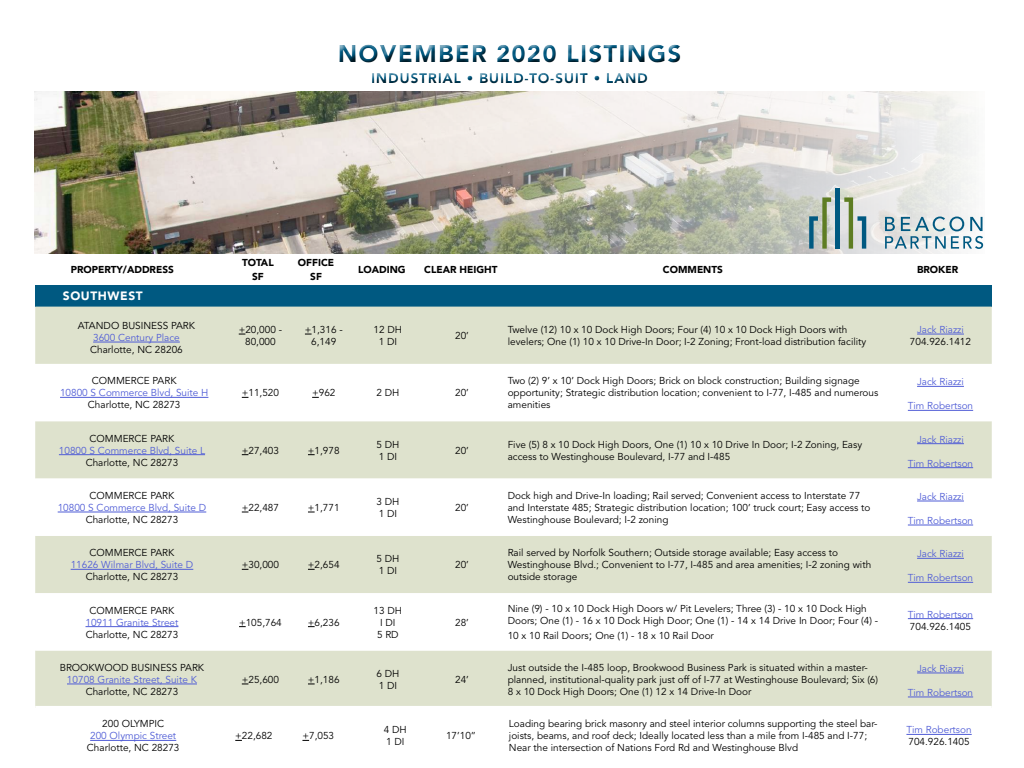
<style>
.page{position:relative;width:1024px;height:768px;background:#fff}
.page>*{position:absolute;margin:0;border:0;box-sizing:border-box;transform-origin:0 0}
.t1{font:900 24px "Avenir LT Std";letter-spacing:.05em;color:#005981}
.t2{font:900 14px "Avenir LT Std";letter-spacing:.05em;color:#005981}
.t3{font:900 12px "Avenir LT Std";letter-spacing:.05em;color:#fff}
.t4{font:10px/12px "Avenir LT Std";color:#000}
.t5{font:10px "Avenir LT Std";color:#4f5cd6}
.t6{font:900 10px/14px "Avenir LT Std";color:#000;text-align:center}
.s1{font-size:12px}
</style>
<div class="page">
<img style="left:34px;top:92px;width:950px;height:162px">
<div style="left:334px;top:40px;width:354px;height:50px;background:#000;opacity:.75"></div>
<hr style="left:836px;top:188px;width:4px;height:61px;background:#005981">
<svg style="left:844px;top:197px;width:22px;height:52px"></svg>
<svg style="left:809px;top:197px;width:22px;height:52px"></svg>
<svg style="left:885px;top:217px;width:98px;height:32px"></svg>
<div style="left:35px;top:285px;width:957px;height:22px;background:#005981"></div>
<div style="left:35px;top:307px;width:957px;height:399px;background:#dee2cd"></div>
<svg style="left:35px;top:364px;width:957px;height:57px"></svg>
<svg style="left:35px;top:479px;width:957px;height:172px"></svg>
<hr style="left:93px;top:342px;width:87px;height:1px;background:#4f5cd6">
<hr style="left:917px;top:334px;width:47px;height:1px;background:#4f5cd6">
<hr style="left:60px;top:397px;width:148px;height:1px;background:#4f5cd6">
<hr style="left:917px;top:386px;width:47px;height:1px;background:#4f5cd6">
<hr style="left:908px;top:410px;width:65px;height:1px;background:#4f5cd6">
<hr style="left:59px;top:454px;width:146px;height:1px;background:#4f5cd6">
<hr style="left:917px;top:443px;width:47px;height:1px;background:#4f5cd6">
<hr style="left:908px;top:467px;width:65px;height:1px;background:#4f5cd6">
<hr style="left:58px;top:512px;width:148px;height:1px;background:#4f5cd6">
<hr style="left:917px;top:501px;width:47px;height:1px;background:#4f5cd6">
<hr style="left:908px;top:525px;width:65px;height:1px;background:#4f5cd6">
<hr style="left:71px;top:569px;width:122px;height:1px;background:#4f5cd6">
<hr style="left:917px;top:558px;width:47px;height:1px;background:#4f5cd6">
<hr style="left:908px;top:582px;width:65px;height:1px;background:#4f5cd6">
<hr style="left:86px;top:626px;width:92px;height:1px;background:#4f5cd6">
<hr style="left:908px;top:618px;width:65px;height:1px;background:#4f5cd6">
<hr style="left:67px;top:684px;width:130px;height:1px;background:#4f5cd6">
<hr style="left:917px;top:673px;width:47px;height:1px;background:#4f5cd6">
<hr style="left:908px;top:697px;width:65px;height:1px;background:#4f5cd6">
<hr style="left:90px;top:740px;width:86px;height:1px;background:#4f5cd6">
<hr style="left:906px;top:734px;width:66px;height:1px;background:#4f5cd6">
<h1 class="t1" style="left:338px;top:39px;width:345px">NOVEMBER 2020 LISTINGS</h1>
<h2 class="t2" style="left:371px;top:69px;width:278px">INDUSTRIAL • BUILD-TO-SUIT • LAND</h2>
<p class="t6" style="left:71px;top:263px;width:105px">PROPERTY/ADDRESS</p>
<p class="t6" style="left:242px;top:256px;width:33px">TOTAL<br>SF</p>
<p class="t6" style="left:298px;top:256px;width:38px">OFFICE<br>SF</p>
<p class="t6" style="left:358px;top:263px;width:49px">LOADING</p>
<p class="t6" style="left:424px;top:263px;width:75px">CLEAR HEIGHT</p>
<p class="t6" style="left:663px;top:263px;width:61px">COMMENTS</p>
<p class="t6" style="left:917px;top:263px;width:43px">BROKER</p>
<p class="t3" style="left:63px;top:289px;width:81px">SOUTHWEST</p>
<p class="t4" style="left:78px;top:320px;width:119px">ATANDO BUSINESS PARK</p>
<p class="t5" style="left:93px;top:332px;width:88px">3600 Century Place</p>
<p class="t4" style="left:90px;top:344px;width:94px">Charlotte, NC 28206</p>
<p class="t4" style="left:239px;top:324px;width:45px;text-align:center">+20,000 -<br>80,000</p>
<p class="t4" style="left:305px;top:324px;width:39px;text-align:center">+1,316 -<br>6,149</p>
<p class="t4" style="left:374px;top:324px;width:30px;text-align:center">12 DH<br>1 DI</p>
<p class="t4" style="left:455px;top:330px;width:15px">20’</p>
<p class="t4" style="left:508px;top:324px;width:360px">Twelve (12) 10 x 10 Dock High Doors; Four (4) 10 x 10 Dock High Doors with levelers; One (1) 10 x 10 Drive-In Door; I-2 Zoning; Front-load distribution facility</p>
<p class="t5" style="left:917px;top:324px;width:48px">Jack Riazzi</p>
<p class="t4" style="left:910px;top:336px;width:63px">704.926.1412</p>
<p class="t4" style="left:92px;top:375px;width:86px">COMMERCE PARK</p>
<p class="t5" style="left:60px;top:387px;width:150px">10800 S Commerce Blvd, Suite H</p>
<p class="t4" style="left:88px;top:399px;width:94px">Charlotte, NC 28273</p>
<p class="t4" style="left:242px;top:387px;width:39px">+11,520</p>
<p class="t4" style="left:312px;top:387px;width:25px">+962</p>
<p class="t4" style="left:376px;top:387px;width:24px">2 DH</p>
<p class="t4" style="left:455px;top:387px;width:15px">20’</p>
<p class="t4" style="left:508px;top:375px;width:372px">Two (2) 9’ x 10’ Dock High Doors; Brick on block construction; Building signage opportunity; Strategic distribution location; convenient to I-77, I-485 and numerous amenities</p>
<p class="t5" style="left:917px;top:376px;width:48px">Jack Riazzi</p>
<p class="t5" style="left:908px;top:400px;width:67px">Tim Robertson</p>
<p class="t4" style="left:90px;top:433px;width:86px">COMMERCE PARK</p>
<p class="t5" style="left:59px;top:444px;width:148px">10800 S Commerce Blvd, Suite L</p>
<p class="t4" style="left:86px;top:457px;width:94px">Charlotte, NC 28273</p>
<p class="t4" style="left:242px;top:445px;width:39px">+27,403</p>
<p class="t4" style="left:308px;top:445px;width:33px">+1,978</p>
<p class="t4" style="left:376px;top:439px;width:24px">5 DH<br>1 DI</p>
<p class="t4" style="left:455px;top:445px;width:15px">20’</p>
<p class="t4" style="left:508px;top:439px;width:356px">Five (5) 8 x 10 Dock High Doors, One (1) 10 x 10 Drive In Door; I-2 Zoning, Easy access to Westinghouse Boulevard, I-77 and I-485</p>
<p class="t5" style="left:917px;top:433px;width:48px">Jack Riazzi</p>
<p class="t5" style="left:908px;top:457px;width:67px">Tim Robertson</p>
<p class="t4" style="left:90px;top:490px;width:86px">COMMERCE PARK</p>
<p class="t5" style="left:58px;top:502px;width:150px">10800 S Commerce Blvd, Suite D</p>
<p class="t4" style="left:86px;top:514px;width:94px">Charlotte, NC 28273</p>
<p class="t4" style="left:242px;top:502px;width:39px">+22,487</p>
<p class="t4" style="left:308px;top:502px;width:33px">+1,771</p>
<p class="t4" style="left:376px;top:496px;width:24px">3 DH<br>1 DI</p>
<p class="t4" style="left:455px;top:502px;width:15px">20’</p>
<p class="t4" style="left:508px;top:490px;width:364px">Dock high and Drive-In loading; Rail served; Convenient access to Interstate 77 and Interstate 485; Strategic distribution location; 100’ truck court; Easy access to<br>Westinghouse Boulevard; I-2 zoning</p>
<p class="t5" style="left:917px;top:491px;width:48px">Jack Riazzi</p>
<p class="t5" style="left:908px;top:515px;width:67px">Tim Robertson</p>
<p class="t4" style="left:90px;top:547px;width:86px">COMMERCE PARK</p>
<p class="t5" style="left:71px;top:559px;width:124px">11626 Wilmar Blvd, Suite D</p>
<p class="t4" style="left:86px;top:571px;width:94px">Charlotte, NC 28273</p>
<p class="t4" style="left:242px;top:559px;width:39px">+30,000</p>
<p class="t4" style="left:308px;top:559px;width:33px">+2,654</p>
<p class="t4" style="left:376px;top:553px;width:24px">5 DH<br>1 DI</p>
<p class="t4" style="left:455px;top:559px;width:15px">20’</p>
<p class="t4" style="left:508px;top:547px;width:365px">Rail served by Norfolk Southern; Outside storage available; Easy access to<br>Westinghouse Blvd.; Convenient to I-77, I-485 and area amenities; I-2 zoning with outside storage</p>
<p class="t5" style="left:917px;top:548px;width:48px">Jack Riazzi</p>
<p class="t5" style="left:908px;top:572px;width:67px">Tim Robertson</p>
<p class="t4" style="left:90px;top:604px;width:86px">COMMERCE PARK</p>
<p class="t5" style="left:86px;top:616px;width:94px">10911 Granite Street</p>
<p class="t4" style="left:86px;top:628px;width:94px">Charlotte, NC 28273</p>
<p class="t4" style="left:239px;top:616px;width:44px">+105,764</p>
<p class="t4" style="left:308px;top:616px;width:33px">+6,236</p>
<p class="t4" style="left:374px;top:604px;width:30px;text-align:center">13 DH<br>I DI<br>5 RD</p>
<p class="t4" style="left:455px;top:616px;width:15px">28’</p>
<p class="t4" style="left:508px;top:603px;width:372px">Nine (9) - 10 x 10 Dock High Doors w/ Pit Levelers; Three (3) - 10 x 10 Dock High<br>Doors; One (1) - 16 x 10 Dock High Door; One (1) - 14 x 14 Drive In Door; Four (4) -</p>
<p class="t4" style="left:508px;top:630px;width:208px">10 x 10 Rail Doors<span class="s1">;</span> One (1) - 18 x 10 Rail Door</p>
<p class="t5" style="left:908px;top:608px;width:67px">Tim Robertson</p>
<p class="t4" style="left:910px;top:620px;width:63px">704.926.1405</p>
<p class="t4" style="left:60px;top:662px;width:146px">BROOKWOOD BUSINESS PARK</p>
<p class="t5" style="left:67px;top:674px;width:131px">10708 Granite Street, Suite K</p>
<p class="t4" style="left:86px;top:686px;width:94px">Charlotte, NC 28273</p>
<p class="t4" style="left:242px;top:674px;width:39px">+25,600</p>
<p class="t4" style="left:308px;top:674px;width:33px">+1,186</p>
<p class="t4" style="left:376px;top:668px;width:24px">6 DH<br>1 DI</p>
<p class="t4" style="left:455px;top:674px;width:15px">24’</p>
<p class="t4" style="left:508px;top:662px;width:372px">Just outside the I-485 loop, Brookwood Business Park is situated within a master&shy;planned, institutional-quality park just off of I-77 at Westinghouse Boulevard; Six (6)<br>8 x 10 Dock High Doors; One (1) 12 x 14 Drive-In Door</p>
<p class="t5" style="left:917px;top:663px;width:48px">Jack Riazzi</p>
<p class="t5" style="left:908px;top:687px;width:67px">Tim Robertson</p>
<p class="t4" style="left:102px;top:718px;width:63px">200 OLYMPIC</p>
<p class="t5" style="left:90px;top:730px;width:88px">200 Olympic Street</p>
<p class="t4" style="left:87px;top:742px;width:94px">Charlotte, NC 28273</p>
<p class="t4" style="left:235px;top:730px;width:39px">+22,682</p>
<p class="t4" style="left:302px;top:730px;width:33px">+7,053</p>
<p class="t4" style="left:384px;top:724px;width:24px">4 DH<br>1 DI</p>
<p class="t4" style="left:446px;top:730px;width:32px">17’10”</p>
<p class="t4" style="left:509px;top:718px;width:370px">Loading bearing brick masonry and steel interior columns supporting the steel bar&shy;joists, beams, and roof deck; Ideally located less than a mile from I-485 and I-77;<br>Near the intersection of Nations Ford Rd and Westinghouse Blvd</p>
<p class="t5" style="left:906px;top:724px;width:67px">Tim Robertson</p>
<p class="t4" style="left:908px;top:736px;width:63px">704.926.1405</p>
</div>
